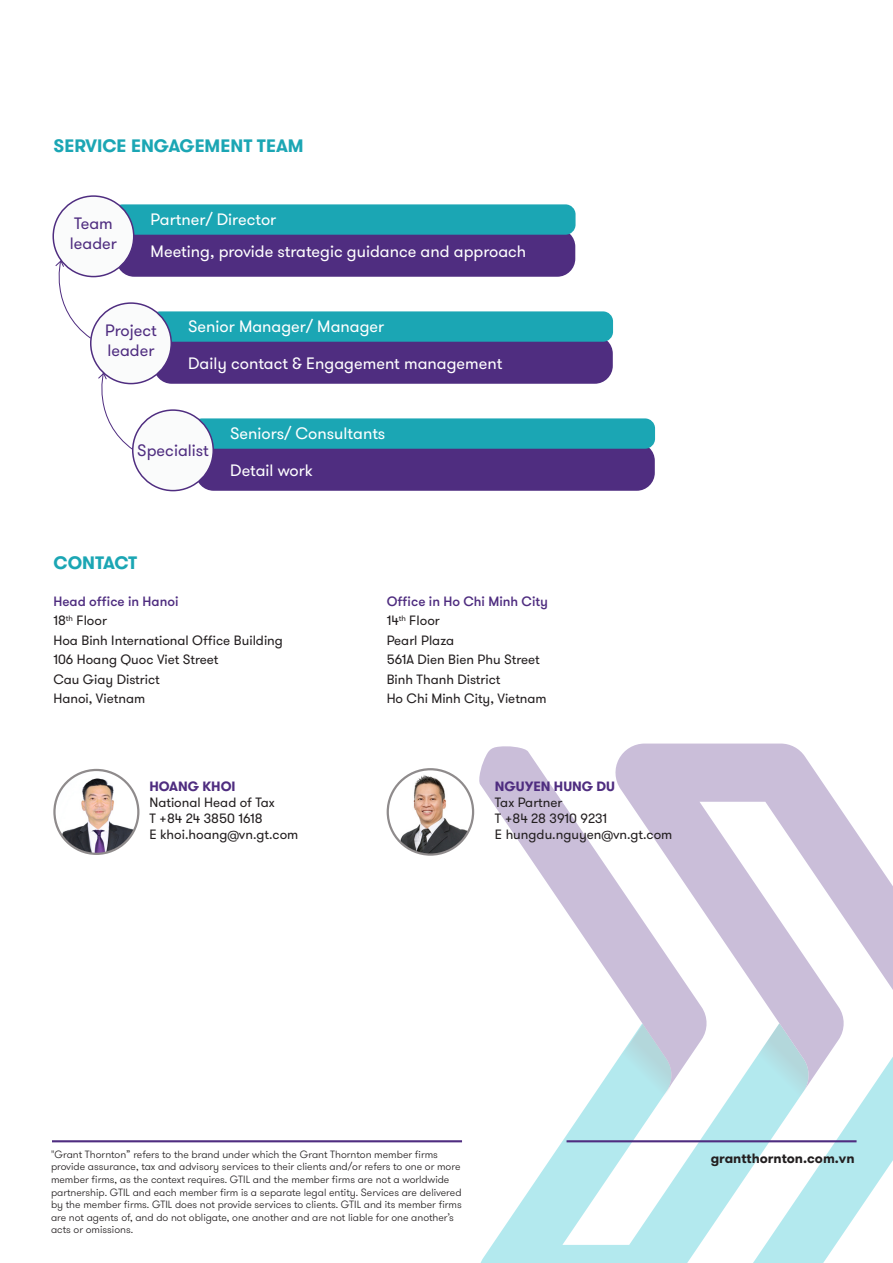
<style>
.page{position:relative;width:893px;height:1263px;background:#fff}
.page>*{position:absolute;margin:0;border:0;box-sizing:border-box;transform-origin:0 0}
.t1{font:700 18px "GT Walsheim Pro";color:#1ba6b4}
.t2{font:16.5px "GT Walsheim Pro";color:#fff}
.t3{font:16.5px/19.8px "GT Walsheim Pro";color:#4f2d80}
.t4{font:13.5px/19.5px "GT Walsheim Pro";color:#231f20}
.t5{font:700 13.5px "GT Walsheim Pro";color:#4f2d80}
.t6{font:700 13.5px "GT Walsheim Pro";color:#231f20}
.t7{font:300 10.5px/12.6px "GT Walsheim Pro";color:#231f20}
.s1{font-weight:500;color:#4f2d80}
</style>
<div class="page">
<svg style="left:480px;top:1091px;width:413px;height:172px;fill:#b3e9ee"></svg>
<svg style="left:878px;top:1091px;width:15px;height:30px"></svg>
<svg style="left:606px;top:1091px;width:202px;height:154px"></svg>
<svg style="left:479px;top:743px;width:414px;height:348px"></svg>
<hr style="left:52px;top:1140px;width:410px;height:2px;background:#4f2d80">
<hr style="left:567px;top:1140px;width:289px;height:2px;background:#4f2d80">
<div style="left:116px;top:229px;width:459px;height:48px;background:#4f2d80;border-radius:18px"></div>
<div style="left:113px;top:204px;width:463px;height:31px;background:#1ba6b4;border-radius:10px"></div>
<div style="left:53px;top:196px;width:81px;height:81px;background:#fafbfb;border-radius:50%"></div>
<div style="left:52px;top:195px;width:82px;height:82px;border:2px solid #4f2d80;border-radius:50%"></div>
<svg style="left:55px;top:260px;width:37px;height:79px"></svg>
<svg style="left:98px;top:372px;width:37px;height:78px"></svg>
<div style="left:154px;top:336px;width:459px;height:48px;background:#4f2d80;border-radius:18px"></div>
<div style="left:150px;top:311px;width:463px;height:31px;background:#1ba6b4;border-radius:10px"></div>
<div style="left:91px;top:303px;width:80px;height:81px;background:#fafbfb;border-radius:50%"></div>
<div style="left:90px;top:302px;width:82px;height:82px;border:2px solid #4f2d80;border-radius:50%"></div>
<div style="left:196px;top:443px;width:459px;height:48px;background:#4f2d80;border-radius:18px"></div>
<div style="left:192px;top:418px;width:463px;height:31px;background:#1ba6b4;border-radius:10px"></div>
<div style="left:133px;top:410px;width:80px;height:81px;background:#fafbfb;border-radius:50%"></div>
<div style="left:132px;top:409px;width:82px;height:82px;border:2px solid #4f2d80;border-radius:50%"></div>
<img style="left:388px;top:769px;width:85px;height:85px;border-radius:43px">
<div style="left:387px;top:768px;width:87px;height:88px;border:2px solid #8f8b8c;border-radius:50%"></div>
<img style="left:57px;top:770px;width:81px;height:84px">
<div style="left:53px;top:769px;width:86px;height:86px;border:2px solid #8f8b8c;border-radius:50%"></div>
<h1 class="t1" style="left:53px;top:134px;width:252px">SERVICE ENGAGEMENT TEAM</h1>
<h2 class="t3" style="left:70px;top:214px;width:49px">Team leader</h2>
<h2 class="t2" style="left:151px;top:209px;width:127px">Partner/ Director</h2>
<h2 class="t2" style="left:151px;top:241px;width:377px">Meeting, provide strategic guidance and approach</h2>
<h2 class="t3" style="left:105px;top:321px;width:53px">Project leader</h2>
<h2 class="t2" style="left:188px;top:316px;width:198px">Senior Manager/ Manager</h2>
<h2 class="t2" style="left:188px;top:353px;width:316px">Daily contact &amp; Engagement management</h2>
<h2 class="t2" style="left:230px;top:423px;width:157px">Seniors/ Consultants</h2>
<h2 class="t3" style="left:137px;top:440px;width:73px">Specialist</h2>
<h2 class="t2" style="left:230px;top:460px;width:84px">Detail work</h2>
<h1 class="t1" style="left:53px;top:551px;width:85px">CONTACT</h1>
<p class="t4" style="left:53px;top:592px;width:231px"><span class="s1">Head office in Hanoi<br></span>18<sup>th</sup> Floor<br>Hoa Binh International Office Building<br>106 Hoang Quoc Viet Street<br>Cau Giay District<br>Hanoi, Vietnam</p>
<p class="t4" style="left:387px;top:592px;width:163px"><span class="s1">Office in Ho Chi Minh City<br></span>14<sup>th</sup> Floor<br>Pearl Plaza<br>561A Dien Bien Phu Street<br>Binh Thanh District<br>Ho Chi Minh City, Vietnam</p>
<p class="t5" style="left:149px;top:777px;width:88px">HOANG KHOI</p>
<p class="t4" style="left:149px;top:794px;width:150px;line-height:16.2px">National Head of Tax<br>T +84 24 3850 1618<br>E khoi.hoang@vn.gt.com</p>
<p class="t5" style="left:495px;top:777px;width:122px">NGUYEN HUNG DU</p>
<p class="t4" style="left:495px;top:794px;width:179px;line-height:16.2px">Tax Partner<br>T +84 28 3910 9231<br>E hungdu.nguyen@vn.gt.com</p>
<p class="t7" style="left:51px;top:1148px;width:412px">"Grant Thornton” refers to the brand under which the Grant Thornton member firms provide assurance, tax and advisory services to their clients and/or refers to one or more member firms, as the context requires. GTIL and the member firms are not a worldwide partnership. GTIL and each member firm is a separate legal entity. Services are delivered by the member firms. GTIL does not provide services to clients. GTIL and its member firms are not agents of, and do not obligate, one another and are not liable for one another’s acts or omissions.</p>
<p class="t6" style="left:711px;top:1149px;width:145px">grantthornton.com.vn</p>
</div>
